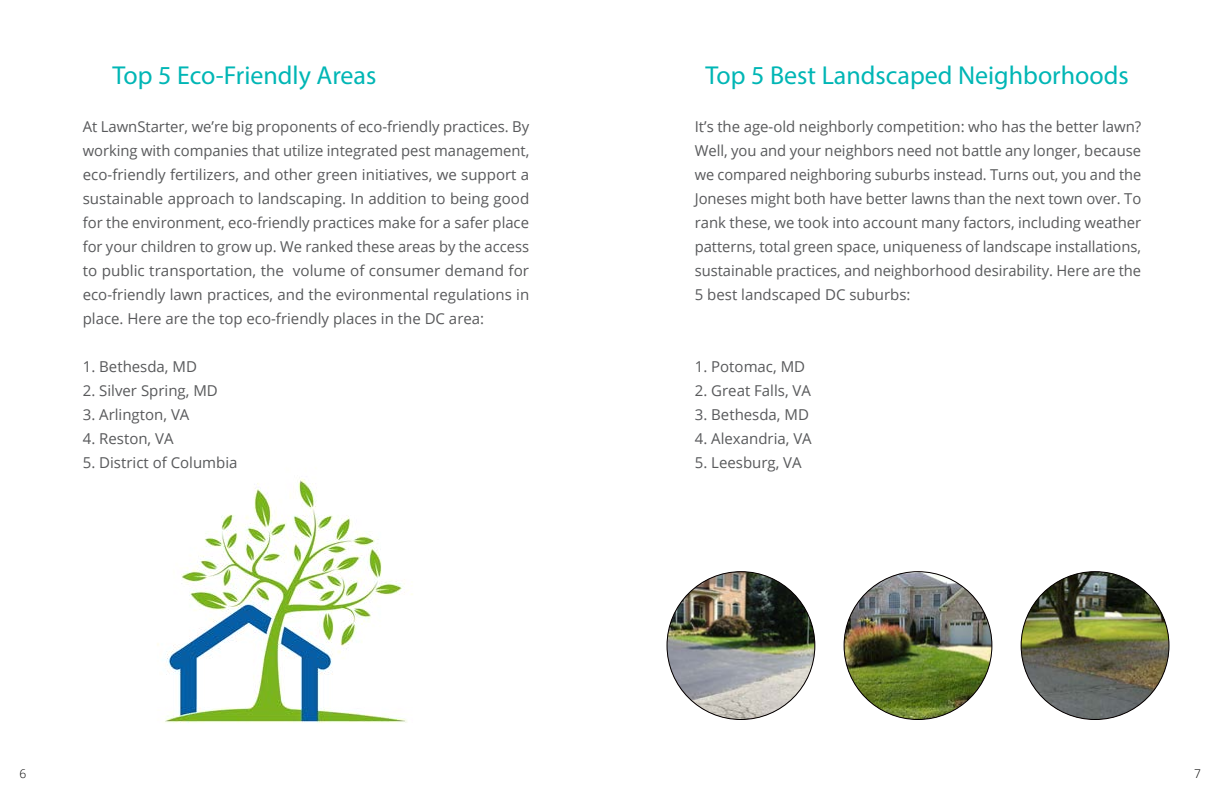
<style>
.page{position:relative;width:1224px;height:792px;background:#fff}
.page>*{position:absolute;margin:0;border:0;box-sizing:border-box;transform-origin:0 0}
.t1{font:26px "Myriad Pro";color:#00b6b5}
.t2{font:15px/24px "Open Sans";color:#58595b;text-align:justify}
.t3{font:300 12px "Open Sans";color:#000}
</style>
<div class="page">
<img style="left:157px;top:479px;width:256px;height:244px">
<img style="left:667px;top:572px;width:148px;height:148px;border-radius:74px">
<img style="left:844px;top:572px;width:148px;height:148px;border-radius:74px">
<img style="left:1021px;top:572px;width:148px;height:148px;border-radius:74px">
<h1 class="t1" style="left:113px;top:59px;width:265px">Top 5 Eco-Friendly Areas</h1>
<p class="t2" style="left:83px;top:114px;width:448px">At LawnStarter, we’re big proponents of eco-friendly practices. By working with companies that utilize integrated pest management, eco-friendly fertilizers, and other green initiatives, we support a sustainable approach to landscaping. In addition to being good for the environment, eco-friendly practices make for a safer place for your children to grow up. We ranked these areas by the access to public transportation, the volume of consumer demand for eco-friendly lawn practices, and the evironmental regulations in place. Here are the top eco-friendly places in the DC area:</p>
<p class="t2" style="left:83px;top:354px;width:116px">1. Bethesda, MD</p>
<p class="t2" style="left:83px;top:378px;width:137px">2. Silver Spring, MD</p>
<p class="t2" style="left:83px;top:402px;width:108px">3. Arlington, VA</p>
<p class="t2" style="left:83px;top:426px;width:92px">4. Reston, VA</p>
<p class="t2" style="left:83px;top:450px;width:156px">5. District of Columbia</p>
<h1 class="t1" style="left:706px;top:59px;width:425px">Top 5 Best Landscaped Neighborhoods</h1>
<p class="t2" style="left:695px;top:114px;width:448px">It’s the age-old neighborly competition: who has the better lawn?<br>Well, you and your neighbors need not battle any longer, because we compared neighboring suburbs instead. Turns out, you and the Joneses might both have better lawns than the next town over. To rank these, we took into account many factors, including weather patterns, total green space, uniqueness of landscape installations, sustainable practices, and neighborhood desirability. Here are the 5 best landscaped DC suburbs:</p>
<p class="t2" style="left:695px;top:354px;width:112px">1. Potomac, MD</p>
<p class="t2" style="left:695px;top:378px;width:118px">2. Great Falls, VA</p>
<p class="t2" style="left:695px;top:402px;width:116px">3. Bethesda, MD</p>
<p class="t2" style="left:695px;top:426px;width:119px">4. Alexandria, VA</p>
<p class="t2" style="left:695px;top:450px;width:108px">5. Leesburg, VA</p>
<p class="t3" style="left:20px;top:766px;width:8px">6</p>
<p class="t3" style="left:1194px;top:766px;width:8px">7</p>
</div>
